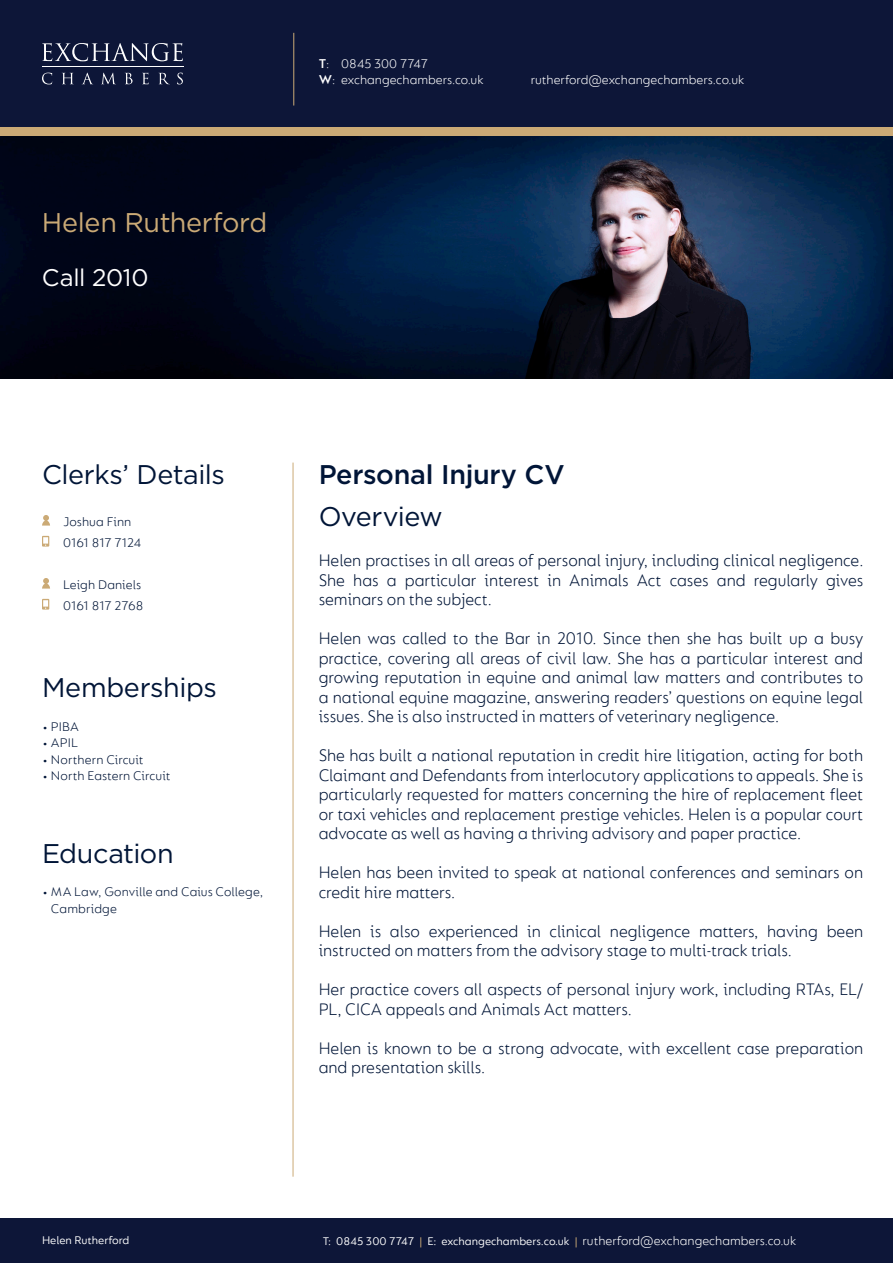
<style>
.page{position:relative;width:893px;height:1263px;background:#fff}
.page>*{position:absolute;margin:0;border:0;box-sizing:border-box;transform-origin:0 0}
.t1{font:27px "Gotham";letter-spacing:-.015em;color:#001537}
.t2{font:500 27px "Gotham";letter-spacing:-.01em;color:#001537}
.t3{font:27px "Gotham";letter-spacing:-.015em;color:#cbaa76}
.t4{font:24px "Gotham";letter-spacing:-.015em;color:#fff}
.t5{font:300 18px/19.5px "FS Lucas";color:#001537;scale:.96 1}
.t6{font:300 13.5px/21px "FS Lucas";letter-spacing:.005em;color:#001537}
.t7{font:300 13.5px/16.2px "FS Lucas";color:#fff}
.t8{font:12px "FS Lucas";color:#fff}
.s1{font-weight:600}
.s2{color:#cbaa76}
</style>
<div class="page">
<div style="left:0;top:64px;width:893px;height:72px;background:#cbaa76"></div>
<div style="left:0;top:0;width:893px;height:127px;background:#0d1638"></div>
<div style="left:0;top:1219px;width:893px;height:44px;background:#0d1638"></div>
<hr style="left:42px;top:67px;width:142px;height:1px;background:#fff">
<svg style="left:42px;top:43px;width:141px;height:18px"></svg>
<svg style="left:42px;top:73px;width:10px;height:11px"></svg>
<svg style="left:62px;top:73px;width:11px;height:11px"></svg>
<svg style="left:82px;top:73px;width:11px;height:11px"></svg>
<svg style="left:102px;top:73px;width:13px;height:11px"></svg>
<svg style="left:125px;top:73px;width:8px;height:11px"></svg>
<svg style="left:142px;top:73px;width:7px;height:11px"></svg>
<svg style="left:159px;top:73px;width:10px;height:11px"></svg>
<svg style="left:177px;top:73px;width:6px;height:11px"></svg>
<hr style="left:293px;top:33px;width:1px;height:73px;background:#cbaa76">
<hr style="left:293px;top:463px;width:1px;height:714px;background:#cbaa76">
<img style="left:0;top:136px;width:893px;height:242px">
<svg style="left:42px;top:536px;width:7px;height:11px"></svg>
<svg style="left:42px;top:599px;width:7px;height:11px"></svg>
<svg style="left:42px;top:515px;width:8px;height:11px"></svg>
<svg style="left:42px;top:578px;width:8px;height:11px"></svg>
<p class="t3" style="left:42px;top:205px;width:227px">Helen Rutherford</p>
<p class="t4" style="left:42px;top:262px;width:108px">Call 2010</p>
<p class="t7" style="left:319px;top:55px;width:166px"><span class="s1">T</span>: 0845 300 7747<br><span class="s1">W</span>: exchangechambers.co.uk</p>
<p class="t7" style="left:531px;top:71px;width:215px">rutherford@exchangechambers.co.uk</p>
<p class="t1" style="left:42px;top:457px;width:184px">Clerks’ Details</p>
<p class="t6" style="left:63px;top:510px;width:80px">Joshua Finn<br>0161 817 7124</p>
<p class="t6" style="left:63px;top:573px;width:82px">Leigh Daniels<br>0161 817 2768</p>
<p class="t1" style="left:42px;top:670px;width:176px">Memberships</p>
<p class="t6" style="left:42px;top:715px;width:39px">• PIBA</p>
<p class="t6" style="left:42px;top:732px;width:38px">• APIL</p>
<p class="t6" style="left:42px;top:748px;width:103px">• Northern Circuit</p>
<p class="t6" style="left:42px;top:765px;width:130px">• North Eastern Circuit</p>
<p class="t1" style="left:42px;top:836px;width:133px">Education</p>
<p class="t6" style="left:51px;top:883px;width:214px;line-height:16.5px;text-indent:-9px">• MA Law, Gonville and Caius College,<br>Cambridge</p>
<p class="t2" style="left:319px;top:456px;width:247px">Personal Injury CV</p>
<p class="t1" style="left:319px;top:499px;width:126px">Overview</p>
<p class="t5" style="left:319px;top:550px;width:569px;text-align:justify">Helen practises in all areas of personal injury, including clinical negligence.<br>She has a particular interest in Animals Act cases and regularly gives seminars on the subject.</p>
<p class="t5" style="left:319px;top:628px;width:569px;text-align:justify">Helen was called to the Bar in 2010. Since then she has built up a busy practice, covering all areas of civil law. She has a particular interest and growing reputation in equine and animal law matters and contributes to a national equine magazine, answering readers’ questions on equine legal issues. She is also instructed in matters of veterinary negligence.</p>
<p class="t5" style="left:319px;top:745px;width:569px;text-align:justify">She has built a national reputation in credit hire litigation, acting for both Claimant and Defendants from interlocutory applications to appeals. She is particularly requested for matters concerning the hire of replacement fleet or taxi vehicles and replacement prestige vehicles. Helen is a popular court advocate as well as having a thriving advisory and paper practice.</p>
<p class="t5" style="left:319px;top:862px;width:569px">Helen has been invited to speak at national conferences and seminars on credit hire matters.</p>
<p class="t5" style="left:319px;top:921px;width:569px">Helen is also experienced in clinical negligence matters, having been instructed on matters from the advisory stage to multi-track trials.</p>
<p class="t5" style="left:319px;top:979px;width:569px">Her practice covers all aspects of personal injury work, including RTAs, EL/<br>PL, CICA appeals and Animals Act matters.</p>
<p class="t5" style="left:319px;top:1038px;width:569px">Helen is known to be a strong advocate, with excellent case preparation and presentation skills.</p>
<p class="t8" style="left:42px;top:1233px;width:89px">Helen Rutherford</p>
<p class="t8" style="left:323px;top:1235px;width:256px">T: 0845 300 7747 <span class="s2">|</span> E: exchangechambers.co.uk <span class="s2">|</span></p>
<p class="t7" style="left:583px;top:1233px;width:215px">rutherford@exchangechambers.co.uk</p>
</div>
